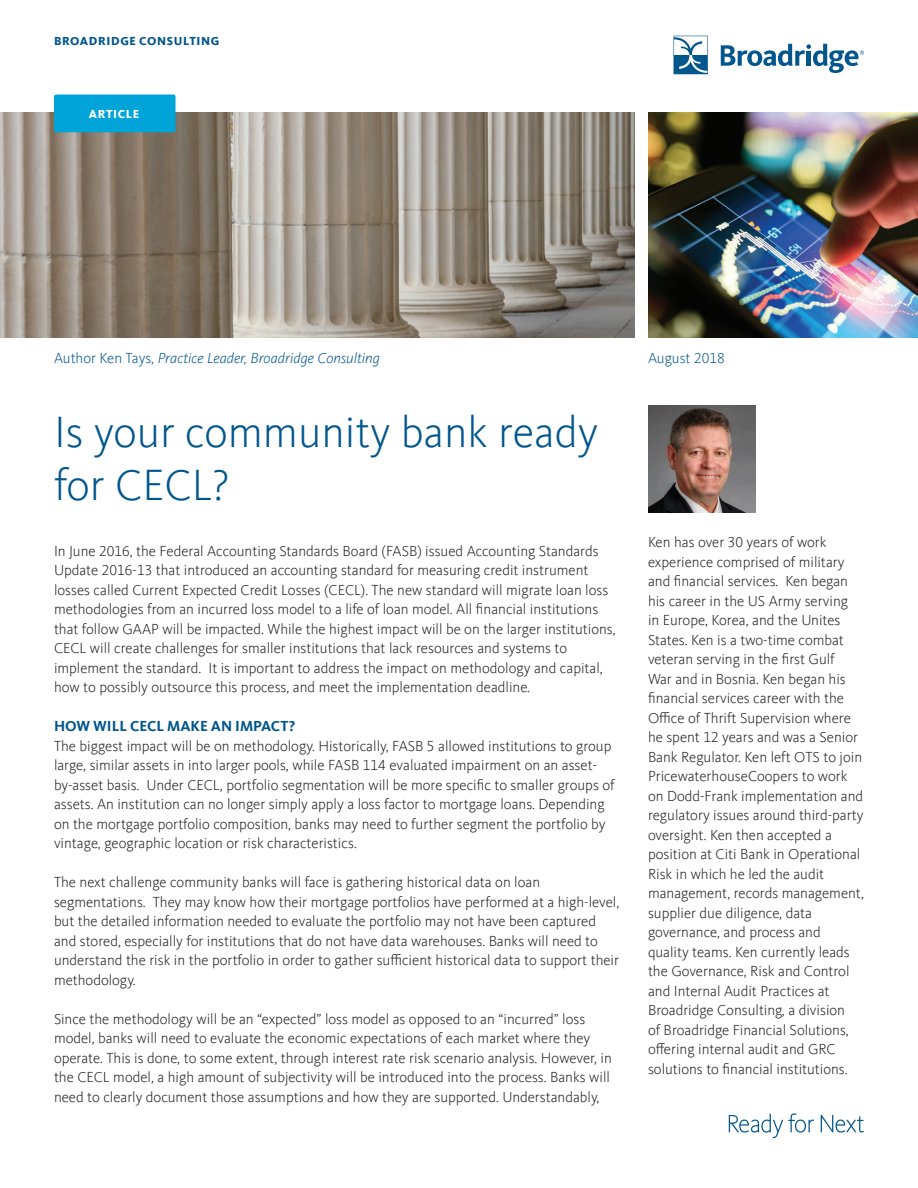
<style>
.page{position:relative;width:918px;height:1188px;background:#fff}
.page>*{position:absolute;margin:0;border:0;box-sizing:border-box;transform-origin:0 0}
.t1{font:300 45px/52.5px "Kievit Offc";color:#00568d}
.t2{font:300 15px/19.5px "Kievit Offc";color:#231f20}
.t3{font:italic 300 15px "Kievit Offc";color:#00568d}
.t4{font:700 15px "Kievit Offc";color:#00568d}
.t5{font:300 15px "Kievit Offc";color:#00568d}
.t6{font:800 12px "Kievit Offc";letter-spacing:.055em;color:#00568d}
.t7{font:800 12px "Kievit Offc";letter-spacing:.05em;color:#fff}
.s1{font-style:normal}
</style>
<div class="page">
<svg style="left:721px;top:44px;width:143px;height:29px"></svg>
<svg style="left:674px;top:36px;width:34px;height:38px"></svg>
<svg style="left:729px;top:1113px;width:85px;height:25px"></svg>
<svg style="left:821px;top:1115px;width:43px;height:18px"></svg>
<img style="left:0;top:112px;width:634px;height:226px">
<img style="left:648px;top:112px;width:270px;height:226px">
<div style="left:54px;top:94px;width:122px;height:38px;background:#00a4d9;border-radius:2px"></div>
<img style="left:648px;top:405px;width:108px;height:108px">
<p class="t6" style="left:54px;top:34px;width:167px">BROADRIDGE CONSULTING</p>
<p class="t7" style="left:89px;top:107px;width:52px">ARTICLE</p>
<p class="t3" style="left:54px;top:350px;width:327px"><span class="s1">Author Ken Tays,</span> Practice Leader, Broadridge Consulting</p>
<p class="t5" style="left:648px;top:350px;width:78px">August 2018</p>
<h1 class="t1" style="left:54px;top:407px;width:546px">Is your community bank ready for CECL?</h1>
<p class="t2" style="left:54px;top:541px;width:563px">In June 2016, the Federal Accounting Standards Board (FASB) issued Accounting Standards Update 2016-13 that introduced an accounting standard for measuring credit instrument losses called Current Expected Credit Losses (CECL). The new standard will migrate loan loss methodologies from an incurred loss model to a life of loan model. All financial institutions that follow GAAP will be impacted. While the highest impact will be on the larger institutions, CECL will create challenges for smaller institutions that lack resources and systems to implement the standard. It is important to address the impact on methodology and capital, how to possibly outsource this process, and meet the implementation deadline.</p>
<p class="t4" style="left:54px;top:717px;width:243px">HOW WILL CECL MAKE AN IMPACT?</p>
<p class="t2" style="left:54px;top:736px;width:562px">The biggest impact will be on methodology. Historically, FASB 5 allowed institutions to group large, similar assets in into larger pools, while FASB 114 evaluated impairment on an asset&shy;by-asset basis. Under CECL, portfolio segmentation will be more specific to smaller groups of assets. An institution can no longer simply apply a loss factor to mortgage loans. Depending on the mortgage portfolio composition, banks may need to further segment the portfolio by vintage, geographic location or risk characteristics.</p>
<p class="t2" style="left:54px;top:873px;width:567px">The next challenge community banks will face is gathering historical data on loan segmentations. They may know how their mortgage portfolios have performed at a high-level, but the detailed information needed to evaluate the portfolio may not have been captured and stored, especially for institutions that do not have data warehouses. Banks will need to understand the risk in the portfolio in order to gather sufficient historical data to support their methodology.</p>
<p class="t2" style="left:54px;top:1009px;width:559px">Since the methodology will be an “expected” loss model as opposed to an “incurred” loss model, banks will need to evaluate the economic expectations of each market where they operate. This is done, to some extent, through interest rate risk scenario analysis. However, in the CECL model, a high amount of subjectivity will be introduced into the process. Banks will need to clearly document those assumptions and how they are supported. Understandably,</p>
<p class="t2" style="left:648px;top:533px;width:218px">Ken has over 30 years of work experience comprised of military and financial services. Ken began his career in the US Army serving<br>in Europe, Korea, and the Unites States. Ken is a two-time combat veteran serving in the first Gulf<br>War and in Bosnia. Ken began his financial services career with the Office of Thrift Supervision where he spent 12 years and was a Senior Bank Regulator. Ken left OTS to join PricewaterhouseCoopers to work on Dodd-Frank implementation and regulatory issues around third-party oversight. Ken then accepted a position at Citi Bank in Operational Risk in which he led the audit management, records management, supplier due diligence, data governance, and process and quality teams. Ken currently leads the Governance, Risk and Control and Internal Audit Practices at Broadridge Consulting, a division<br>of Broadridge Financial Solutions, offering internal audit and GRC solutions to financial institutions.</p>
</div>
